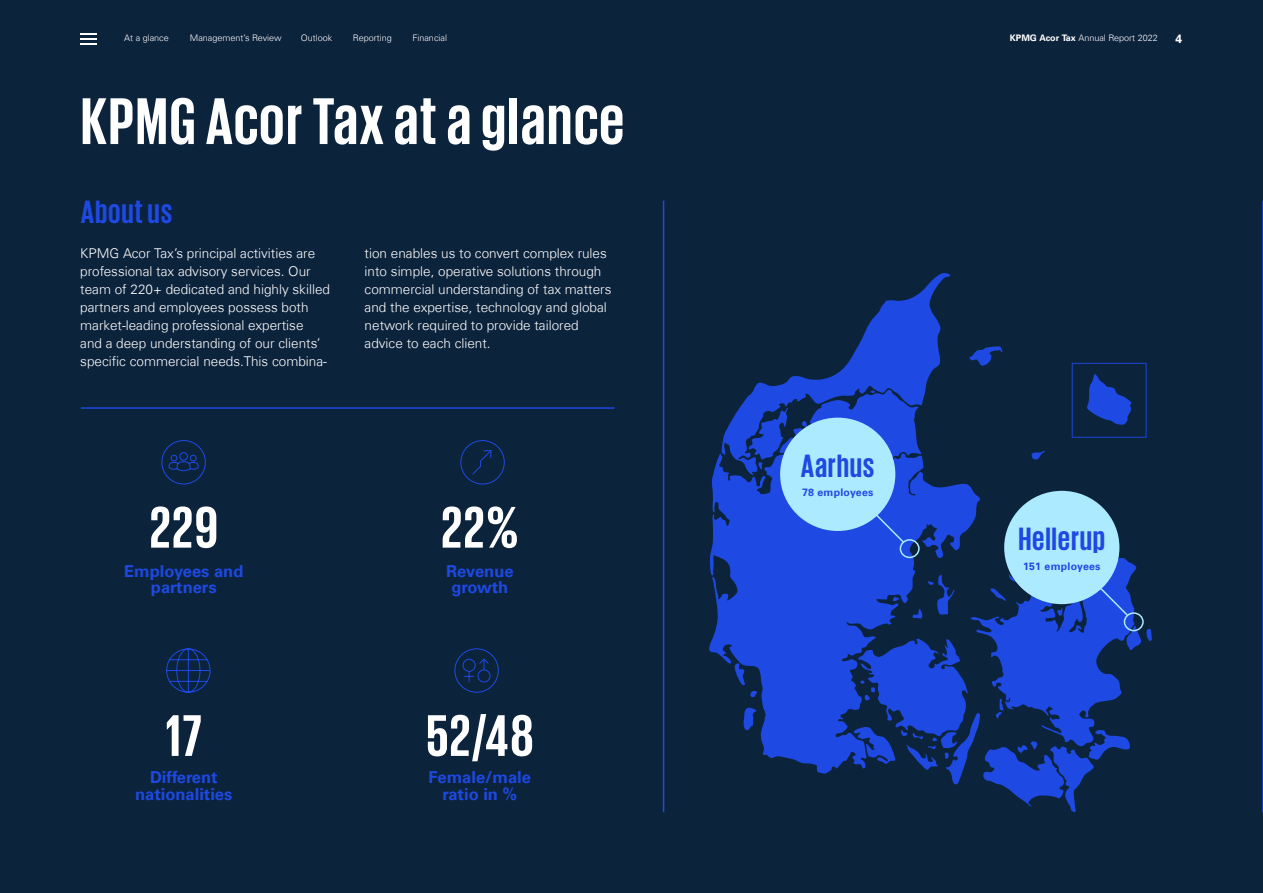
<style>
.page{position:relative;width:1263px;height:893px;background:#0c233c}
.page>*{position:absolute;margin:0;border:0;box-sizing:border-box;transform-origin:0 0}
.t1{font:700 67.5px "KPMG";letter-spacing:.025em;color:#fff}
.t2{font:700 60px "KPMG";letter-spacing:.025em;color:#fff}
.t3{font:700 33px "KPMG";letter-spacing:.025em;color:#1e49e2}
.t4{font:700 16.5px/16.5px "Universfor KPMG";color:#1e49e2;text-align:center}
.t5{font:300 13.5px/18px "Universfor KPMG";color:#fff}
.t6{font:700 12px "Universfor KPMG";color:#fff}
.t7{font:700 10.5px "Universfor KPMG";letter-spacing:.025em;color:#1e49e2}
.t8{font:300 9px "Universfor KPMG";color:#fff}
.s1{font-weight:700}
</style>
<div class="page">
<hr style="left:663px;top:201px;width:1px;height:611px;background:#1e49e2">
<div style="left:460px;top:440px;width:45px;height:44px;border:1px solid #1e49e2;border-radius:50%"></div>
<svg style="left:472px;top:450px;width:20px;height:25px"></svg>
<svg style="left:166px;top:648px;width:45px;height:45px"></svg>
<svg style="left:454px;top:648px;width:45px;height:45px"></svg>
<svg style="left:709px;top:273px;width:443px;height:539px"></svg>
<svg style="left:1072px;top:363px;width:74px;height:75px"></svg>
<div style="left:780px;top:418px;width:115px;height:113px;background:#aceaff;border-radius:50%"></div>
<div style="left:900px;top:539px;width:20px;height:19px;border:2px solid #aceaff;border-radius:50%"></div>
<svg style="left:824px;top:463px;width:81px;height:81px"></svg>
<div style="left:1004px;top:491px;width:115px;height:113px;background:#aceaff;border-radius:50%"></div>
<div style="left:1124px;top:612px;width:20px;height:19px;border:2px solid #aceaff;border-radius:50%"></div>
<svg style="left:1048px;top:536px;width:81px;height:81px"></svg>
<hr style="left:81px;top:407px;width:533px;height:2px;background:#1e49e2">
<svg style="left:161px;top:440px;width:45px;height:45px"></svg>
<hr style="left:1262px;top:201px;width:1px;height:611px;background:#1e49e2">
<svg style="left:81px;top:33px;width:16px;height:12px"></svg>
<p class="t8" style="left:124px;top:32px;width:46px">At a glance</p>
<p class="t8" style="left:190px;top:32px;width:93px">Management’s Review</p>
<p class="t8" style="left:301px;top:32px;width:33px">Outlook</p>
<p class="t8" style="left:353px;top:32px;width:40px">Reporting</p>
<p class="t8" style="left:412px;top:32px;width:36px">Financial</p>
<p class="t8" style="left:1010px;top:33px;width:149px"><span class="s1">KPMG Acor Tax</span> Annual Report 2022</p>
<p class="t6" style="left:1175px;top:32px;width:8px">4</p>
<h1 class="t1" style="left:81px;top:87px;width:545px">KPMG Acor Tax at a glance</h1>
<h3 class="t3" style="left:81px;top:195px;width:93px">About us</h3>
<p class="t5" style="left:80px;top:244px;width:251px">KPMG Acor Tax’s principal activities are professional tax advisory services. Our team of 220+ dedicated and highly skilled partners and employees possess both market-leading professional expertise<br>and a deep understanding of our clients’ specific commercial needs.This combina-</p>
<p class="t5" style="left:365px;top:244px;width:248px">tion enables us to convert complex rules into simple, operative solutions through commercial understanding of tax matters and the expertise, technology and global network required to provide tailored advice to each client.</p>
<h2 class="t2" style="left:150px;top:497px;width:70px">229</h2>
<h2 class="t2" style="left:441px;top:497px;width:79px">22%</h2>
<p class="t4" style="left:124px;top:563px;width:121px">Employees and partners</p>
<p class="t4" style="left:446px;top:563px;width:69px">Revenue growth</p>
<h2 class="t2" style="left:165px;top:705px;width:38px">17</h2>
<h2 class="t2" style="left:426px;top:705px;width:109px">52/48</h2>
<p class="t4" style="left:135px;top:769px;width:99px">Different nationalities</p>
<p class="t4" style="left:429px;top:769px;width:104px">Female/male ratio in %</p>
<h3 class="t3" style="left:801px;top:449px;width:75px">Aarhus</h3>
<p class="t7" style="left:802px;top:486px;width:73px">78 employees</p>
<h3 class="t3" style="left:1018px;top:522px;width:88px">Hellerup</h3>
<p class="t7" style="left:1023px;top:560px;width:79px">151 employees</p>
</div>
